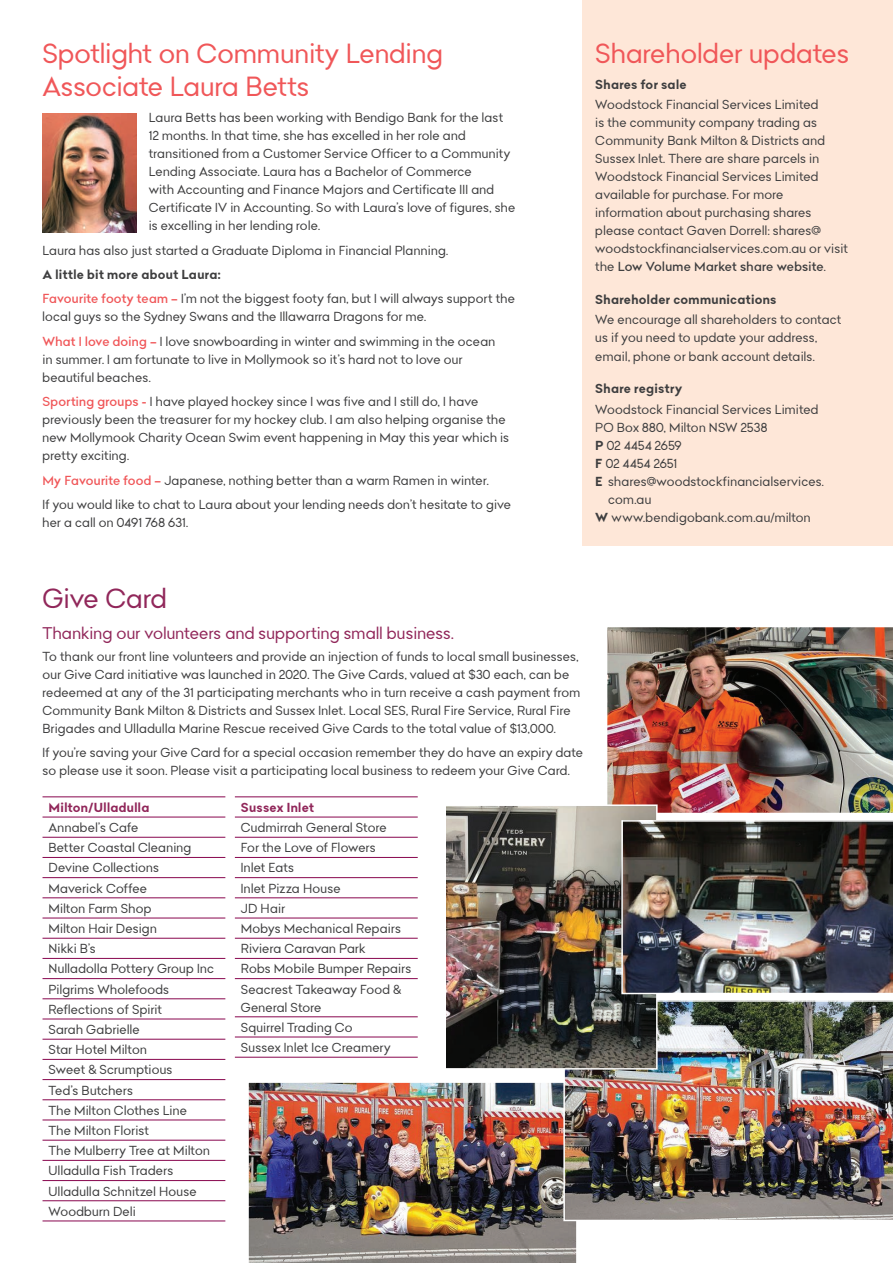
<style>
.page{position:relative;width:893px;height:1263px;background:#fff}
.page>*{position:absolute;margin:0;border:0;box-sizing:border-box;transform-origin:0 0}
.t1{font:27px/33px "Bendigo Sans";letter-spacing:.005em;color:#f05759}
.t2{font:27px "Bendigo Sans";letter-spacing:-.01em;color:#91275a}
.t3{font:16.5px "Bendigo Sans";letter-spacing:.015em;color:#91275a}
.t4{font:12.75px/20.2px "Bendigo Sans";letter-spacing:.02em;color:#3e3e3f}
.t5{font:700 12.75px "Bendigo Sans";letter-spacing:.025em;color:#3e3e3f}
.t6{font:700 12.75px "Bendigo Sans";letter-spacing:.025em;color:#91275a}
.s1{font-weight:700}
.s2{font-weight:500;color:#f05759}
.s3{font-weight:500}
</style>
<div class="page">
<div style="left:583px;top:0;width:310px;height:545px;background:#fee7d8"></div>
<img style="left:43px;top:113px;width:93px;height:120px">
<img style="left:248px;top:1082px;width:329px;height:181px">
<img style="left:563px;top:1000px;width:330px;height:221px">
<img style="left:607px;top:627px;width:286px;height:186px">
<img style="left:447px;top:807px;width:208px;height:259px">
<div style="left:444px;top:804px;width:214px;height:265px;border:2px solid #fff"></div>
<hr style="left:43px;top:797px;width:182px;height:1px;background:#88064e">
<hr style="left:43px;top:817px;width:182px;height:1px;background:#88064e">
<hr style="left:43px;top:837px;width:182px;height:1px;background:#88064e">
<hr style="left:43px;top:857px;width:182px;height:1px;background:#88064e">
<hr style="left:43px;top:877px;width:182px;height:1px;background:#88064e">
<hr style="left:43px;top:897px;width:182px;height:1px;background:#88064e">
<hr style="left:43px;top:918px;width:182px;height:1px;background:#88064e">
<hr style="left:43px;top:938px;width:182px;height:1px;background:#88064e">
<hr style="left:43px;top:958px;width:182px;height:1px;background:#88064e">
<hr style="left:43px;top:978px;width:182px;height:1px;background:#88064e">
<hr style="left:43px;top:998px;width:182px;height:1px;background:#88064e">
<hr style="left:43px;top:1019px;width:182px;height:1px;background:#88064e">
<hr style="left:43px;top:1039px;width:182px;height:1px;background:#88064e">
<hr style="left:43px;top:1059px;width:182px;height:1px;background:#88064e">
<hr style="left:43px;top:1079px;width:182px;height:1px;background:#88064e">
<hr style="left:43px;top:1099px;width:182px;height:1px;background:#88064e">
<hr style="left:43px;top:1120px;width:182px;height:1px;background:#88064e">
<hr style="left:43px;top:1140px;width:182px;height:1px;background:#88064e">
<hr style="left:43px;top:1160px;width:182px;height:1px;background:#88064e">
<hr style="left:43px;top:1180px;width:182px;height:1px;background:#88064e">
<hr style="left:43px;top:1200px;width:182px;height:1px;background:#88064e">
<hr style="left:43px;top:1221px;width:182px;height:1px;background:#88064e">
<hr style="left:235px;top:797px;width:183px;height:1px;background:#88064e">
<hr style="left:235px;top:817px;width:183px;height:1px;background:#88064e">
<hr style="left:235px;top:837px;width:183px;height:1px;background:#88064e">
<hr style="left:235px;top:857px;width:183px;height:1px;background:#88064e">
<hr style="left:235px;top:877px;width:183px;height:1px;background:#88064e">
<hr style="left:235px;top:897px;width:183px;height:1px;background:#88064e">
<hr style="left:235px;top:918px;width:183px;height:1px;background:#88064e">
<hr style="left:235px;top:938px;width:183px;height:1px;background:#88064e">
<hr style="left:235px;top:958px;width:183px;height:1px;background:#88064e">
<hr style="left:235px;top:978px;width:183px;height:1px;background:#88064e">
<hr style="left:235px;top:1016px;width:183px;height:1px;background:#88064e">
<hr style="left:235px;top:1037px;width:183px;height:1px;background:#88064e">
<hr style="left:235px;top:1057px;width:183px;height:1px;background:#88064e">
<img style="left:621px;top:820px;width:272px;height:174px">
<h1 class="t1" style="left:43px;top:36px;width:402px">Spotlight on Community Lending<br>Associate Laura Betts</h1>
<p class="t4" style="left:149px;top:108px;width:368px;line-height:18px">Laura Betts has been working with Bendigo Bank for the last 12 months. In that time, she has excelled in her role and transitioned from a Customer Service Officer to a Community Lending Associate. Laura has a Bachelor of Commerce<br>with Accounting and Finance Majors and Certificate III and Certificate IV in Accounting. So with Laura’s love of figures, she is excelling in her lending role.</p>
<p class="t4" style="left:43px;top:240px;width:407px">Laura has also just started a Graduate Diploma in Financial Planning.</p>
<p class="t4" style="left:43px;top:262px;width:474px;line-height:24.5px"><span class="s1">A little bit more about Laura:<br></span><span class="s2">Favourite footy team –</span> I’m not the biggest footy fan, but I will always support the</p>
<p class="t4" style="left:43px;top:304px;width:454px;line-height:24.5px">local guys so the Sydney Swans and the Illawarra Dragons for me.<br><span class="s2">What I love doing –</span> I love snowboarding in winter and swimming in the ocean</p>
<p class="t4" style="left:43px;top:350px;width:421px;line-height:18px">in summer. I am fortunate to live in Mollymook so it’s hard not to love our beautiful beaches.</p>
<p class="t4" style="left:43px;top:392px;width:468px;line-height:18px"><span class="s2">Sporting groups -</span> I have played hockey since I was five and I still do, I have previously been the treasurer for my hockey club. I am also helping organise the new Mollymook Charity Ocean Swim event happening in May this year which is pretty exciting.</p>
<p class="t4" style="left:43px;top:468px;width:470px;line-height:24.5px"><span class="s2">My Favourite food –</span> Japanese, nothing better than a warm Ramen in winter.<br>If you would like to chat to Laura about your lending needs don’t hesitate to give</p>
<p class="t4" style="left:43px;top:512px;width:147px">her a call on 0491 768 631.</p>
<h1 class="t1" style="left:595px;top:36px;width:255px">Shareholder updates</h1>
<p class="t5" style="left:595px;top:77px;width:93px">Shares for sale</p>
<p class="t4" style="left:595px;top:96px;width:254px;line-height:18px">Woodstock Financial Services Limited<br>is the community company trading as Community Bank Milton &amp; Districts and Sussex Inlet. There are share parcels in Woodstock Financial Services Limited available for purchase. For more information about purchasing shares please contact Gaven Dorrell: shares@ woodstockfinancialservices.com.au or visit the <span class="s3">Low Volume Market share website</span>.</p>
<p class="t5" style="left:595px;top:292px;width:183px">Shareholder communications</p>
<p class="t4" style="left:595px;top:311px;width:247px;line-height:18px">We encourage all shareholders to contact us if you need to update your address, email, phone or bank account details.</p>
<p class="t5" style="left:595px;top:381px;width:88px">Share registry</p>
<p class="t4" style="left:595px;top:399px;width:225px">Woodstock Financial Services Limited</p>
<p class="t4" style="left:595px;top:417px;width:174px">PO Box 880, Milton NSW 2538</p>
<p class="t4" style="left:595px;top:435px;width:88px"><span class="s1">P</span> 02 4454 2659</p>
<p class="t4" style="left:595px;top:453px;width:83px"><span class="s1">F</span> 02 4454 2651</p>
<p class="t4" style="left:595px;top:471px;width:230px"><span class="s1">E</span> shares@woodstockfinancialservices.</p>
<p class="t4" style="left:608px;top:489px;width:45px">com.au</p>
<p class="t4" style="left:595px;top:507px;width:217px"><span class="s1">W</span> www.bendigobank.com.au/milton</p>
<h1 class="t2" style="left:43px;top:580px;width:126px">Give Card</h1>
<p class="t3" style="left:43px;top:622px;width:413px">Thanking our volunteers and supporting small business.</p>
<p class="t4" style="left:43px;top:647px;width:539px;line-height:18px">To thank our front line volunteers and provide an injection of funds to local small businesses, our Give Card initiative was launched in 2020. The Give Cards, valued at $30 each, can be redeemed at any of the 31 participating merchants who in turn receive a cash payment from Community Bank Milton &amp; Districts and Sussex Inlet. Local SES, Rural Fire Service, Rural Fire Brigades and Ulladulla Marine Rescue received Give Cards to the total value of $13,000.</p>
<p class="t4" style="left:43px;top:744px;width:542px;line-height:18px">If you’re saving your Give Card for a special occasion remember they do have an expiry date so please use it soon. Please visit a participating local business to redeem your Give Card.</p>
<p class="t6" style="left:49px;top:799px;width:102px">Milton/Ulladulla</p>
<p class="t4" style="left:49px;top:817px;width:167px">Annabel’s Cafe<br>Better Coastal Cleaning<br>Devine Collections<br>Maverick Coffee<br>Milton Farm Shop<br>Milton Hair Design<br>Nikki B’s<br>Nulladolla Pottery Group Inc<br>Pilgrims Wholefoods<br>Reflections of Spirit<br>Sarah Gabrielle<br>Star Hotel Milton<br>Sweet &amp; Scrumptious<br>Ted’s Butchers<br>The Milton Clothes Line<br>The Milton Florist<br>The Mulberry Tree at Milton<br>Ulladulla Fish Traders<br>Ulladulla Schnitzel House<br>Woodburn Deli</p>
<p class="t6" style="left:241px;top:799px;width:75px">Sussex Inlet</p>
<p class="t4" style="left:241px;top:817px;width:172px">Cudmirrah General Store<br>For the Love of Flowers<br>Inlet Eats<br>Inlet Pizza House<br>JD Hair<br>Mobys Mechanical Repairs<br>Riviera Caravan Park<br>Robs Mobile Bumper Repairs<br>Seacrest Takeaway Food &amp;</p>
<p class="t4" style="left:241px;top:996px;width:151px">General Store<br>Squirrel Trading Co<br>Sussex Inlet Ice Creamery</p>
</div>
